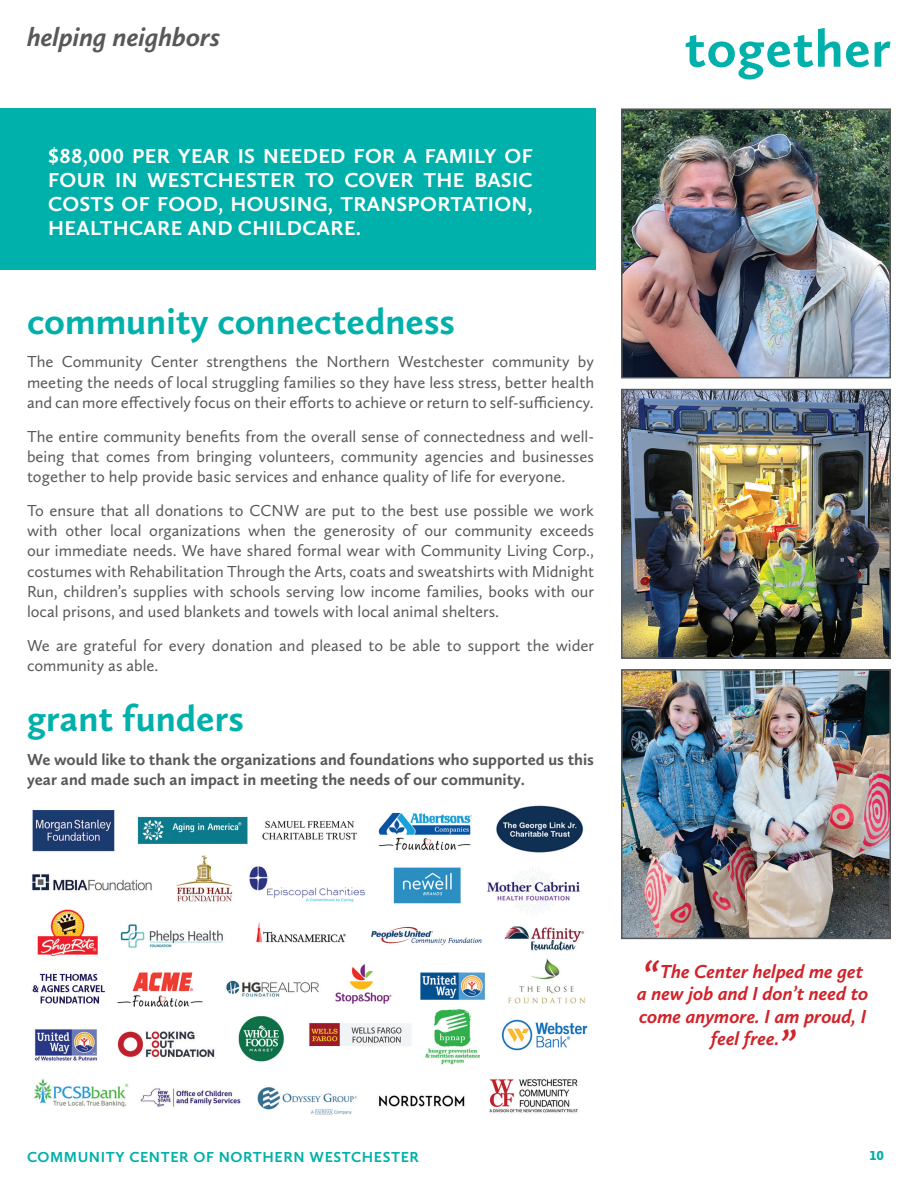
<style>
.page{position:relative;width:918px;height:1188px;background:#fff}
.page>*{position:absolute;margin:0;border:0;box-sizing:border-box;transform-origin:0 0}
.t1{font:700 54px "Calluna Sans";letter-spacing:.01em;color:#00b0aa}
.t2{font:700 37.5px "Calluna Sans";color:#00b0aa}
.t3{font:italic 700 27px "Calluna Sans";color:#57585a}
.t4{font:700 21px/24px "Calluna Sans";letter-spacing:.015em;color:#fff;text-align:justify}
.t5{font:italic 700 19.5px/22.5px "Calluna Sans";color:#d1232a;text-align:center}
.t6{font:16.5px/20.2px "Calluna Sans";color:#57585a;text-align:justify}
.t7{font:700 16.5px/20.2px "Calluna Sans";color:#57585a}
.t8{font:700 15px "Calluna Sans";letter-spacing:.04em;color:#00b0aa}
.t9{font:900 13.5px "Calluna Sans";color:#00b0aa}
.s1{font-size:37.5px}
</style>
<div class="page">
<img style="left:32px;top:805px;width:556px;height:310px">
<img style="left:624px;top:111px;width:264px;height:264px">
<div style="left:621px;top:108px;width:270px;height:270px;border:2px solid #57585a"></div>
<img style="left:624px;top:672px;width:264px;height:264px">
<div style="left:621px;top:669px;width:270px;height:270px;border:2px solid #57585a"></div>
<img style="left:624px;top:392px;width:264px;height:264px">
<div style="left:621px;top:389px;width:270px;height:270px;border:2px solid #57585a"></div>
<div style="left:0;top:108px;width:595px;height:162px;background:#00b0aa"></div>
<h3 class="t3" style="left:27px;top:21px;width:195px">helping neighbors</h3>
<h1 class="t1" style="left:685px;top:15px;width:208px">together</h1>
<p class="t4" style="left:48px;top:144px;width:486px">$88,000 PER YEAR IS NEEDED FOR A FAMILY OF FOUR IN WESTCHESTER TO COVER THE BASIC COSTS OF FOOD, HOUSING, TRANSPORTATION, HEALTHCARE AND CHILDCARE.</p>
<h2 class="t2" style="left:27px;top:298px;width:429px">community connectedness</h2>
<p class="t6" style="left:27px;top:352px;width:569px">The Community Center strengthens the Northern Westchester community by meeting the needs of local struggling families so they have less stress, better health and can more effectively focus on their efforts to achieve or return to self-sufficiency.</p>
<p class="t6" style="left:27px;top:426px;width:568px">The entire community benefits from the overall sense of connectedness and well&shy;being that comes from bringing volunteers, community agencies and businesses together to help provide basic services and enhance quality of life for everyone.</p>
<p class="t6" style="left:27px;top:500px;width:569px">To ensure that all donations to CCNW are put to the best use possible we work with other local organizations when the generosity of our community exceeds our immediate needs. We have shared formal wear with Community Living Corp., costumes with Rehabilitation Through the Arts, coats and sweatshirts with Midnight Run, children’s supplies with schools serving low income families, books with our local prisons, and used blankets and towels with local animal shelters.</p>
<p class="t6" style="left:27px;top:635px;width:569px">We are grateful for every donation and pleased to be able to support the wider community as able.</p>
<h2 class="t2" style="left:27px;top:695px;width:218px">grant funders</h2>
<p class="t7" style="left:27px;top:749px;width:569px">We would like to thank the organizations and foundations who supported us this year and made such an impact in meeting the needs of our community.</p>
<p class="t8" style="left:27px;top:1147px;width:394px">COMMUNITY CENTER OF NORTHERN WESTCHESTER</p>
<p class="t5" style="left:637px;top:959px;width:233px"><span class="s1">“</span>The Center helped me get a new job and I don’t need to come anymore. I am proud, I feel free.<span class="s1">”</span></p>
<p class="t9" style="left:870px;top:1147px;width:16px">10</p>
</div>
